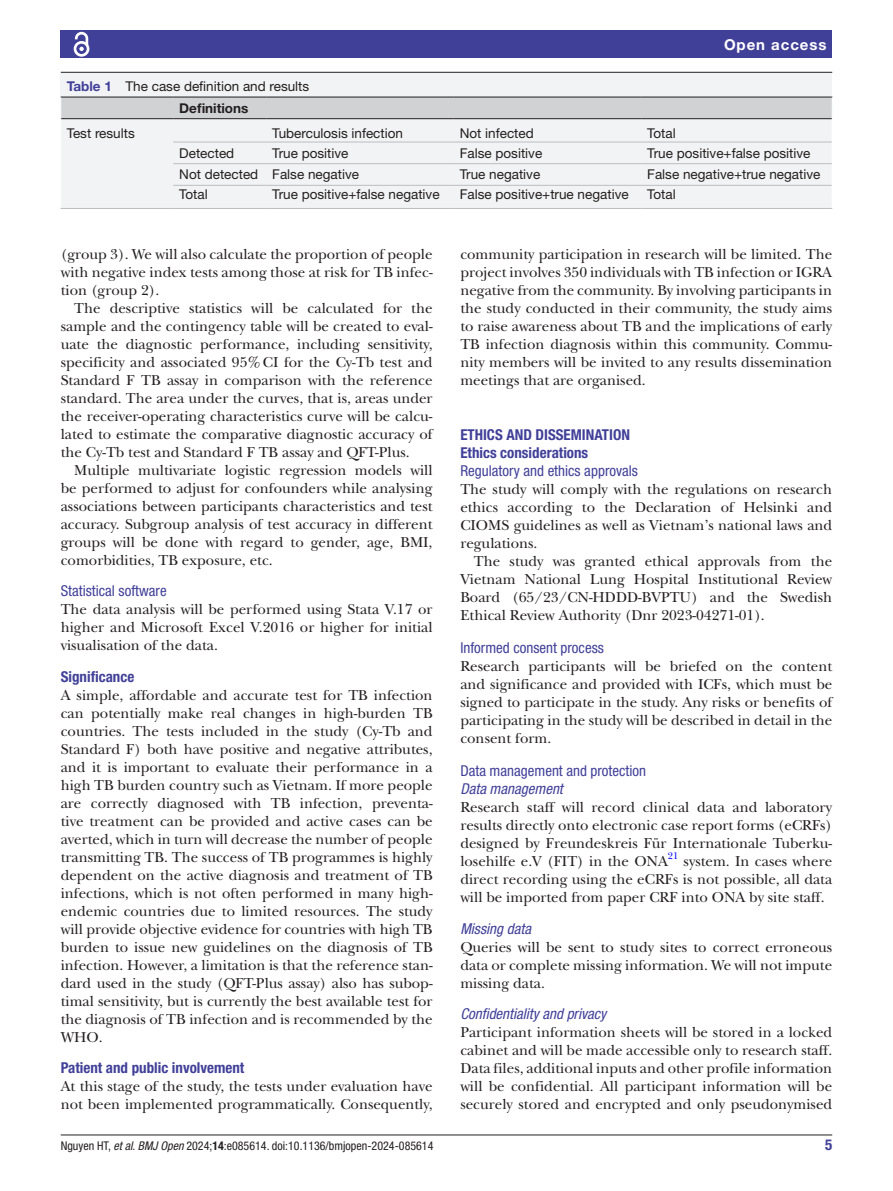
<style>
.page{position:relative;width:893px;height:1191px;background:#fff}
.page>*{position:absolute;margin:0;border:0;box-sizing:border-box;transform-origin:0 0}
.t1{font:15px/18px "New Baskerville";color:#231f20;text-align:justify}
.t2{font:condensed 15px "Helvetica Neue LT Std";color:#414099}
.t3{font:700 condensed 15px/18px "Helvetica Neue LT Std";color:#414099}
.t4{font:italic condensed 15px "Helvetica Neue LT Std";color:#414099}
.t5{font:700 15px "Helvetica Neue LT Std";letter-spacing:.065em;color:#fff}
.t6{font:13.5px/22px "Helvetica Neue LT Std";color:#231f20}
.t7{font:condensed 12px "Helvetica Neue LT Std";color:#231f20}
.s1{font-weight:700;color:#414099}
.s2{font-weight:700}
.s3{font-style:italic}
</style>
<div class="page">
<hr style="left:61px;top:1134px;width:771px;height:1px;background:#231f20">
<div style="left:61px;top:31px;width:771px;height:27px;background:#414099"></div>
<svg style="left:73px;top:31px;width:17px;height:26px"></svg>
<div style="left:61px;top:73px;width:771px;height:136px;background:#f2f3f4"></div>
<hr style="left:61px;top:72px;width:771px;height:1px;background:#231f20">
<hr style="left:61px;top:208px;width:112px;height:1px;background:#bcbdc0">
<hr style="left:173px;top:208px;width:93px;height:1px;background:#bcbdc0">
<hr style="left:266px;top:208px;width:188px;height:1px;background:#bcbdc0">
<hr style="left:454px;top:208px;width:187px;height:1px;background:#bcbdc0">
<hr style="left:641px;top:208px;width:191px;height:1px;background:#bcbdc0">
<svg style="left:60px;top:97px;width:773px;height:89px"></svg>
<p class="t5" style="left:724px;top:35px;width:104px">Open access</p>
<p class="t6" style="left:179px;top:75px;width:132px;text-indent:-112px"><span class="s1">Table 1</span> The case definition and results<br><span class="s2">Definitions</span></p>
<p class="t6" style="left:67px;top:121px;width:70px">Test results</p>
<p class="t6" style="left:272px;top:121px;width:132px">Tuberculosis infection</p>
<p class="t6" style="left:460px;top:121px;width:76px">Not infected</p>
<p class="t6" style="left:647px;top:121px;width:30px">Total</p>
<p class="t6" style="left:179px;top:142px;width:57px">Detected</p>
<p class="t6" style="left:272px;top:142px;width:78px">True positive</p>
<p class="t6" style="left:460px;top:142px;width:84px">False positive</p>
<p class="t6" style="left:647px;top:142px;width:165px">True positive+false positive</p>
<p class="t6" style="left:179px;top:163px;width:181px">Not detected False negative</p>
<p class="t6" style="left:460px;top:163px;width:82px">True negative</p>
<p class="t6" style="left:647px;top:163px;width:175px">False negative+true negative</p>
<p class="t6" style="left:179px;top:183px;width:30px">Total</p>
<p class="t6" style="left:272px;top:183px;width:169px">True positive+false negative</p>
<p class="t6" style="left:460px;top:183px;width:170px">False positive+true negative</p>
<p class="t6" style="left:647px;top:183px;width:30px">Total</p>
<p class="t1" style="left:61px;top:245px;width:373px">(group 3). We will also calculate the proportion of people with negative index tests among those at risk for TB infec&shy;tion (group 2).</p>
<p class="t1" style="left:61px;top:299px;width:373px;text-indent:14px">The descriptive statistics will be calculated for the sample and the contingency table will be created to eval&shy;uate the diagnostic performance, including sensitivity, specificity and associated 95%CI for the Cy-Tb test and Standard F TB assay in comparison with the reference standard. The area under the curves, that is, areas under the receiver-operating characteristics curve will be calcu&shy;lated to estimate the comparative diagnostic accuracy of the Cy-Tb test and Standard F TB assay and QFT-Plus.</p>
<p class="t1" style="left:61px;top:461px;width:373px;text-indent:14px">Multiple multivariate logistic regression models will be performed to adjust for confounders while analysing associations between participants characteristics and test accuracy. Subgroup analysis of test accuracy in different groups will be done with regard to gender, age, BMI, comorbidities, TB exposure, etc.</p>
<p class="t2" style="left:61px;top:582px;width:107px">Statistical software</p>
<p class="t1" style="left:61px;top:600px;width:373px">The data analysis will be performed using Stata V.17 or higher and Microsoft Excel V.2016 or higher for initial visualisation of the data.</p>
<p class="t3" style="left:61px;top:667px;width:75px">Significance</p>
<p class="t1" style="left:61px;top:686px;width:373px">A simple, affordable and accurate test for TB infection can potentially make real changes in high-burden TB countries. The tests included in the study (Cy-Tb and Standard F) both have positive and negative attributes, and it is important to evaluate their performance in a high TB burden country such as Vietnam. If more people are correctly diagnosed with TB infection, preventa&shy;tive treatment can be provided and active cases can be averted, which in turn will decrease the number of people transmitting TB. The success of TB programmes is highly dependent on the active diagnosis and treatment of TB infections, which is not often performed in many high&shy;endemic countries due to limited resources. The study will provide objective evidence for countries with high TB burden to issue new guidelines on the diagnosis of TB infection. However, a limitation is that the reference stan&shy;dard used in the study (QFT-Plus assay) also has subop&shy;timal sensitivity, but is currently the best available test for the diagnosis of TB infection and is recommended by the WHO.</p>
<p class="t3" style="left:61px;top:1058px;width:185px">Patient and public involvement</p>
<p class="t1" style="left:61px;top:1077px;width:373px">At this stage of the study, the tests under evaluation have not been implemented programmatically. Consequently,</p>
<p class="t1" style="left:460px;top:245px;width:373px">community participation in research will be limited. The project involves 350 individuals with TB infection or IGRA negative from the community. By involving participants in the study conducted in their community, the study aims to raise awareness about TB and the implications of early TB infection diagnosis within this community. Commu&shy;nity members will be invited to any results dissemination meetings that are organised.</p>
<p class="t3" style="left:460px;top:425px;width:171px">ETHICS AND DISSEMINATION<br>Ethics considerations</p>
<p class="t2" style="left:460px;top:461px;width:179px">Regulatory and ethics approvals</p>
<p class="t1" style="left:460px;top:480px;width:373px">The study will comply with the regulations on research ethics according to the Declaration of Helsinki and CIOMS guidelines as well as Vietnam’s national laws and regulations.</p>
<p class="t1" style="left:460px;top:552px;width:373px;text-indent:14px">The study was granted ethical approvals from the Vietnam National Lung Hospital Institutional Review Board (65/23/CN-HDDD-BVPTU) and the Swedish Ethical Review Authority (Dnr 2023-04271-01).</p>
<p class="t2" style="left:460px;top:639px;width:145px">Informed consent process</p>
<p class="t1" style="left:460px;top:657px;width:373px">Research participants will be briefed on the content and significance and provided with ICFs, which must be signed to participate in the study. Any risks or benefits of participating in the study will be described in detail in the consent form.</p>
<p class="t2" style="left:460px;top:762px;width:187px">Data management and protection</p>
<p class="t4" style="left:460px;top:780px;width:104px">Data management</p>
<p class="t1" style="left:460px;top:798px;width:373px">Research staff will record clinical data and laboratory results directly onto electronic case report forms (eCRFs) designed by Freundeskreis Für Internationale Tuberku&shy;losehilfe e.V (FIT) in the ONA<sup>21</sup> system. In cases where direct recording using the eCRFs is not possible, all data will be imported from paper CRF into ONA by site staff.</p>
<p class="t4" style="left:460px;top:919px;width:72px">Missing data</p>
<p class="t1" style="left:460px;top:938px;width:373px">Queries will be sent to study sites to correct erroneous data or complete missing information. We will not impute missing data.</p>
<p class="t4" style="left:460px;top:1005px;width:147px">Confidentiality and privacy</p>
<p class="t1" style="left:460px;top:1023px;width:373px">Participant information sheets will be stored in a locked cabinet and will be made accessible only to research staff.<br>Data files, additional inputs and other profile information will be confidential. All participant information will be securely stored and encrypted and only pseudonymised</p>
<p class="t7" style="left:61px;top:1138px;width:374px">Nguyen HT, <span class="s3">et al</span>. <span class="s3">BMJ Open</span> 2024;<span class="s2">14</span>:e085614. doi:10.1136/bmjopen-2024-085614</p>
<p class="t3" style="left:825px;top:1135px;width:9px">5</p>
</div>
